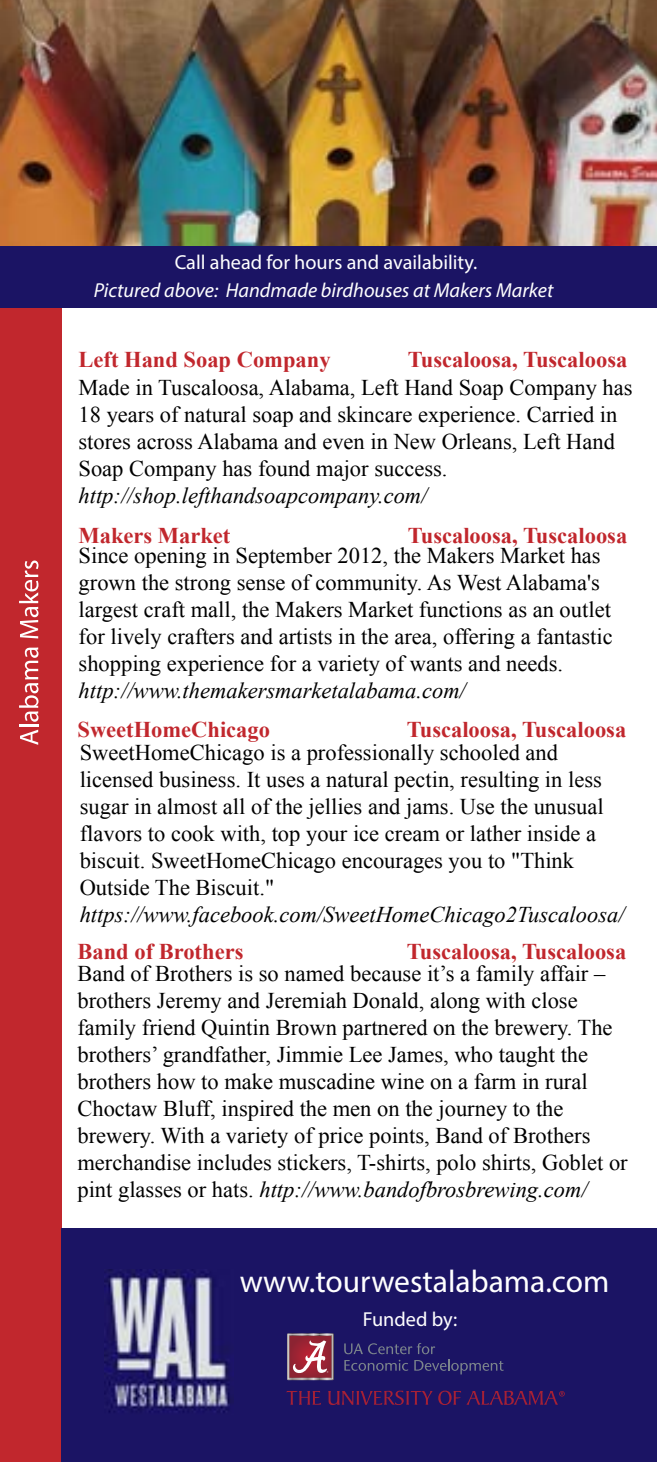
<style>
.page{position:relative;width:657px;height:1462px;background:#fff}
.page>*{position:absolute;margin:0;border:0;box-sizing:border-box;transform-origin:0 0}
.t1{font:31.5px "Myriad Pro";color:#fff}
.t2{font:22.5px/27px "Times New Roman";color:#000}
.t3{font:700 22.5px "Times New Roman";color:#c1272d}
.t4{font:italic 22.5px "Times New Roman";color:#000}
.t5{font:italic 20.25px "Myriad Pro";color:#fff}
.t6{font:20.25px "Myriad Pro";color:#fff}
.s1{font-style:italic}
</style>
<div class="page">
<img style="left:0;top:0;width:657px;height:247px">
<div style="left:0;top:278px;width:61px;height:1184px;background:#c1272d"></div>
<svg style="left:19px;top:647px;width:19px;height:98px"></svg>
<svg style="left:19px;top:560px;width:19px;height:78px"></svg>
<div style="left:0;top:247px;width:657px;height:61px;background:#1b1464"></div>
<div style="left:61px;top:1229px;width:596px;height:233px;background:#1b1464"></div>
<img style="left:104px;top:1269px;width:128px;height:143px">
<svg style="left:287px;top:1333px;width:47px;height:47px;background:#a95d68"></svg>
<svg style="left:344px;top:1343px;width:159px;height:31px"></svg>
<svg style="left:286px;top:1391px;width:35px;height:13px"></svg>
<svg style="left:328px;top:1390px;width:104px;height:15px"></svg>
<svg style="left:438px;top:1390px;width:126px;height:15px"></svg>
<p class="t6" style="left:175px;top:250px;width:304px">Call ahead for hours and availability.</p>
<p class="t5" style="left:94px;top:278px;width:461px">Pictured above: Handmade birdhouses at Makers Market</p>
<p class="t3" style="left:78px;top:343px;width:253px">Left Hand Soap Company</p>
<p class="t3" style="left:408px;top:343px;width:221px">Tuscaloosa, Tuscaloosa</p>
<p class="t2" style="left:78px;top:374px;width:555px">Made in Tuscaloosa, Alabama, Left Hand Soap Company has 18 years of natural soap and skincare experience. Carried in stores across Alabama and even in New Orleans, Left Hand Soap Company has found major success.</p>
<p class="t4" style="left:78px;top:480px;width:350px">http://shop.lefthandsoapcompany.com/</p>
<p class="t3" style="left:78px;top:520px;width:153px">Makers Market</p>
<p class="t3" style="left:408px;top:520px;width:221px">Tuscaloosa, Tuscaloosa</p>
<p class="t2" style="left:79px;top:542px;width:535px">Since opening in September 2012, the Makers Market has grown the strong sense of community. As West Alabama's largest craft mall, the Makers Market functions as an outlet for lively crafters and artists in the area, offering a fantastic shopping experience for a variety of wants and needs.</p>
<p class="t4" style="left:79px;top:675px;width:389px">http://www.themakersmarketalabama.com/</p>
<p class="t3" style="left:77px;top:713px;width:194px">SweetHomeChicago</p>
<p class="t3" style="left:407px;top:713px;width:221px">Tuscaloosa, Tuscaloosa</p>
<p class="t2" style="left:80px;top:739px;width:525px">SweetHomeChicago is a professionally schooled and licensed business. It uses a natural pectin, resulting in less sugar in almost all of the jellies and jams. Use the unusual flavors to cook with, top your ice cream or lather inside a biscuit. SweetHomeChicago encourages you to "Think Outside The Biscuit."</p>
<p class="t4" style="left:80px;top:899px;width:546px">https://www.facebook.com/SweetHomeChicago2Tuscaloosa/</p>
<p class="t3" style="left:77px;top:935px;width:167px">Band of Brothers</p>
<p class="t3" style="left:407px;top:935px;width:221px">Tuscaloosa, Tuscaloosa</p>
<p class="t2" style="left:77px;top:960px;width:551px">Band of Brothers is so named because it’s a family affair – brothers Jeremy and Jeremiah Donald, along with close family friend Quintin Brown partnered on the brewery. The brothers’ grandfather, Jimmie Lee James, who taught the brothers how to make muscadine wine on a farm in rural Choctaw Bluff, inspired the men on the journey to the brewery. With a variety of price points, Band of Brothers merchandise includes stickers, T-shirts, polo shirts, Goblet or pint glasses or hats. <span class="s1">http://www.bandofbrosbrewing.com/</span></p>
<h1 class="t1" style="left:240px;top:1261px;width:371px">www.tourwestalabama.com</h1>
<p class="t6" style="left:363px;top:1307px;width:96px">Funded by:</p>
</div>
